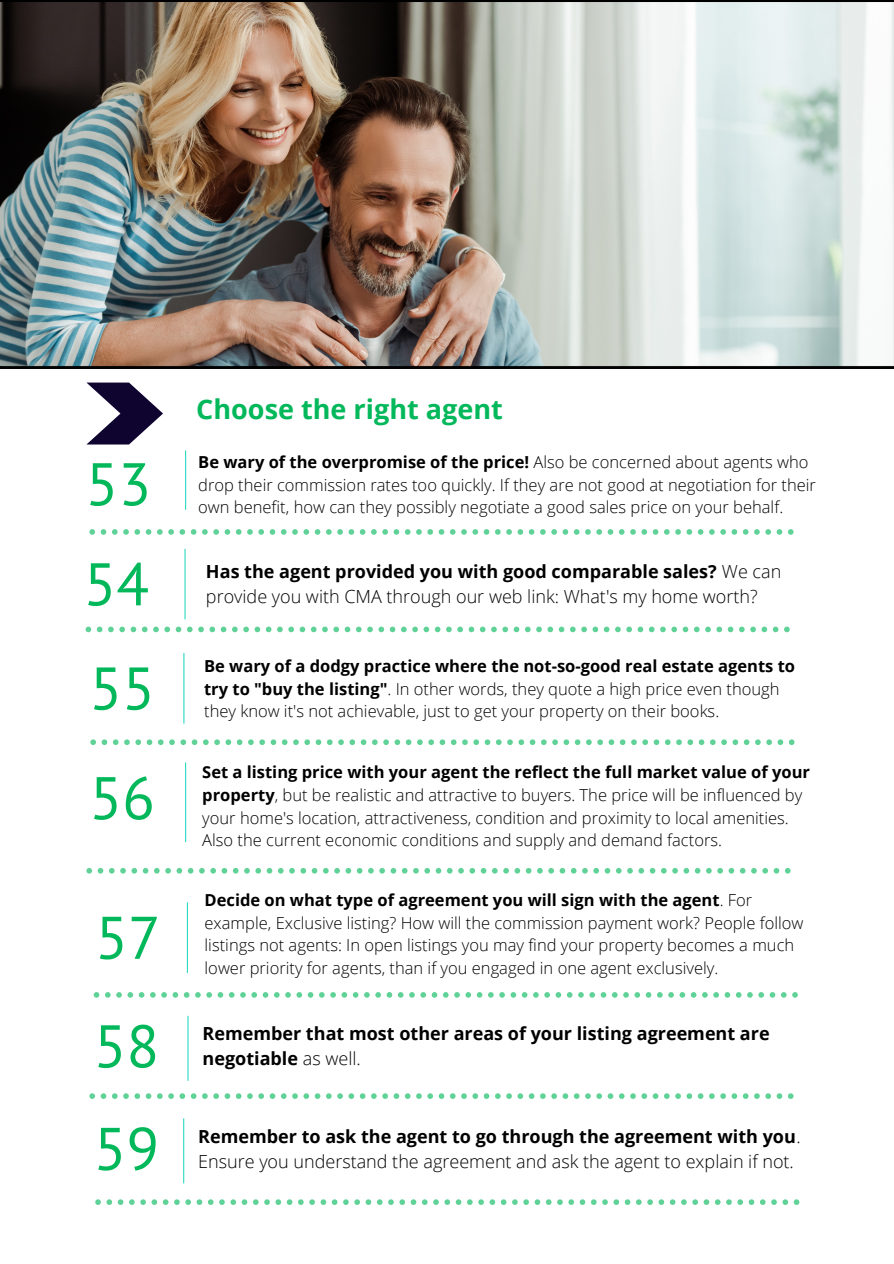
<style>
.page{position:relative;width:894px;height:1264px;background:#fff}
.page>*{position:absolute;margin:0;border:0;box-sizing:border-box;transform-origin:0 0}
.t1{font:60px "PT Sans";color:#02b85a}
.t2{font:700 27px "Open Sans";color:#02b85a}
.t3{font:300 18px/24.8px "Open Sans";color:#000}
.t4{font:700 18px/24.8px "Open Sans";color:#000}
.t5{font:300 16.5px/22.5px "Open Sans";color:#000}
.s1{font-weight:700}
.s2{font-weight:300}
</style>
<div class="page">
<svg style="left:89px;top:529px;width:704px;height:5px"></svg>
<svg style="left:85px;top:626px;width:704px;height:6px"></svg>
<hr style="left:184px;top:549px;width:1px;height:70px;background:#2ed9c3">
<svg style="left:90px;top:739px;width:704px;height:6px"></svg>
<svg style="left:86px;top:868px;width:704px;height:5px"></svg>
<hr style="left:185px;top:762px;width:1px;height:79px;background:#2ed9c3">
<svg style="left:94px;top:992px;width:703px;height:5px"></svg>
<hr style="left:187px;top:902px;width:1px;height:70px;background:#2ed9c3">
<svg style="left:89px;top:1093px;width:704px;height:5px"></svg>
<hr style="left:187px;top:1016px;width:1px;height:64px;background:#2ed9c3">
<svg style="left:86px;top:382px;width:77px;height:62px"></svg>
<img style="left:0;top:1px;width:893px;height:366px">
<hr style="left:185px;top:451px;width:1px;height:58px;background:#2ed9c3">
<hr style="left:183px;top:1118px;width:1px;height:64px;background:#2ed9c3">
<hr style="left:183px;top:653px;width:1px;height:70px;background:#2ed9c3">
<svg style="left:95px;top:1199px;width:704px;height:5px"></svg>
<p class="t1" style="left:85px;top:444px;width:67px">53</p>
<p class="t1" style="left:84px;top:544px;width:67px">54</p>
<p class="t1" style="left:89px;top:648px;width:67px">55</p>
<p class="t1" style="left:89px;top:758px;width:67px">56</p>
<p class="t1" style="left:95px;top:897px;width:67px">57</p>
<p class="t1" style="left:94px;top:1006px;width:67px">58</p>
<p class="t2" style="left:196px;top:390px;width:308px">Choose the right agent</p>
<p class="t5" style="left:198px;top:450px;width:619px"><span class="s1">Be wary of the overpromise of the price!</span> Also be concerned about agents who drop their commission rates too quickly. If they are not good at negotiation for their own benefit, how can they possibly negotiate a good sales price on your behalf.</p>
<p class="t3" style="left:206px;top:559px;width:576px"><span class="s1">Has the agent provided you with good comparable sales?</span> We can provide you with CMA through our web link: What's my home worth?</p>
<p class="t5" style="left:204px;top:654px;width:592px"><span class="s1">Be wary of a dodgy practice where the not-so-good real estate agents to try to "buy the listing"</span>. In other words, they quote a high price even though they know it's not achievable, just to get your property on their books.</p>
<p class="t5" style="left:202px;top:760px;width:609px"><span class="s1">Set a listing price with your agent the reflect the full market value of your property</span>, but be realistic and attractive to buyers. The price will be influenced by your home's location, attractiveness, condition and proximity to local amenities.<br>Also the current economic conditions and supply and demand factors.</p>
<p class="t5" style="left:204px;top:888px;width:600px"><span class="s1">Decide on what type of agreement you will sign with the agent</span>. For example, Exclusive listing? How will the commission payment work? People follow listings not agents: In open listings you may find your property becomes a much lower priority for agents, than if you engaged in one agent exclusively.</p>
<p class="t4" style="left:202px;top:1020px;width:568px">Remember that most other areas of your listing agreement are negotiable <span class="s2">as well.</span></p>
<p class="t1" style="left:94px;top:1108px;width:67px">59</p>
<p class="t3" style="left:198px;top:1123px;width:603px"><span class="s1">Remember to ask the agent to go through the agreement with you</span>.<br>Ensure you understand the agreement and ask the agent to explain if not.</p>
</div>
